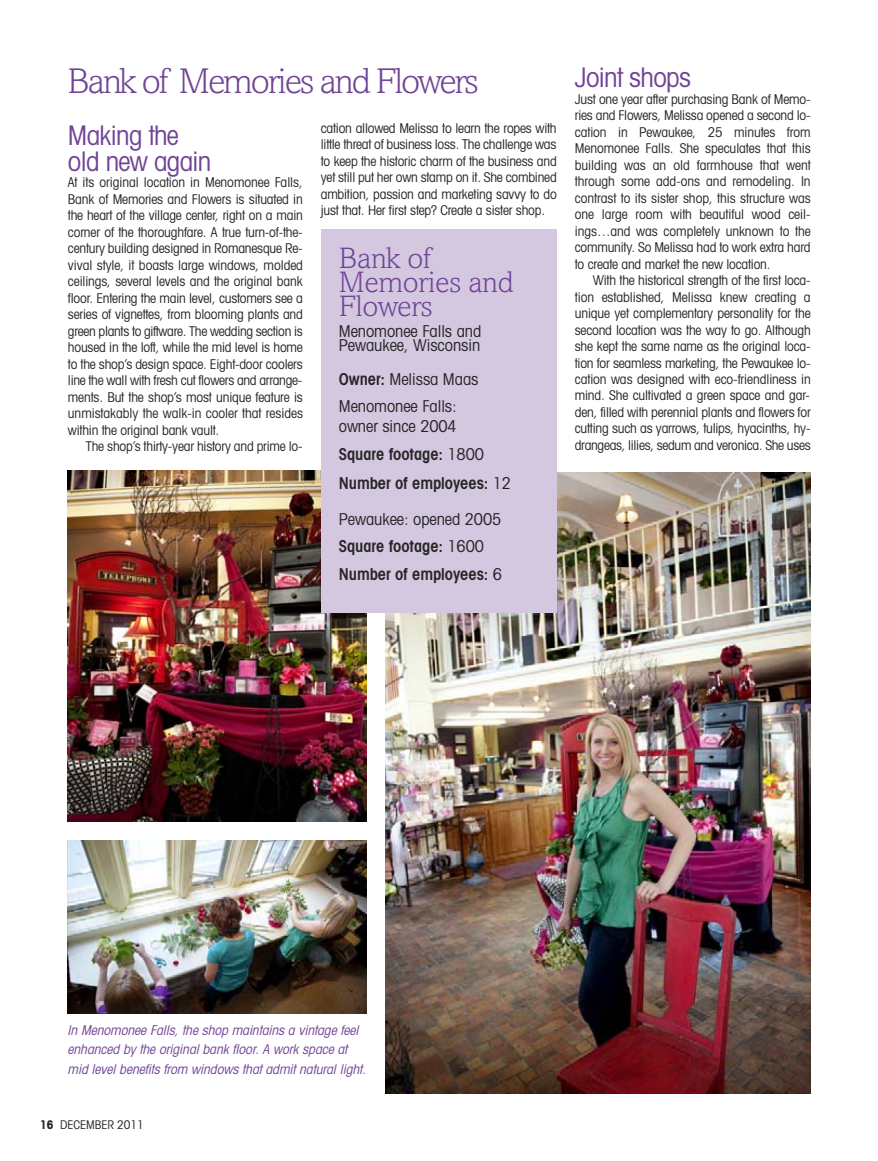
<style>
.page{position:relative;width:878px;height:1161px;background:#fff}
.page>*{position:absolute;margin:0;border:0;box-sizing:border-box;transform-origin:0 0}
.t1{font:300 36px "Amasis";letter-spacing:-.05em;color:#704496}
.t2{font:300 29.85px/24px "Amasis";letter-spacing:-.005em;color:#704496}
.t3{font:condensed 27px/25.5px "Avant Garde";letter-spacing:-.025em;color:#704496}
.t4{font:condensed 16.35px/27px "Avant Garde";letter-spacing:-.005em;color:#272627}
.t5{font:600 condensed 16.35px/28.5px "Avant Garde";letter-spacing:-.005em;color:#272627}
.t6{font:condensed 13.5px/16.5px "Avant Garde";letter-spacing:-.015em;color:#272627;text-align:justify}
.t7{font:italic condensed 13.5px/19.5px "Avant Garde";color:#704496}
.t8{font:condensed 12px "Avant Garde";color:#272627}
.s1{font-weight:600}
.s2{font-weight:400}
.s3{font-weight:700}
</style>
<div class="page">
<img style="left:385px;top:472px;width:425px;height:622px">
<img style="left:68px;top:470px;width:298px;height:352px">
<img style="left:68px;top:840px;width:299px;height:174px">
<div style="left:321px;top:230px;width:235px;height:383px;background:#d4c7e0"></div>
<h1 class="t1" style="left:68px;top:68px;width:413px">Bank of Memories and Flowers</h1>
<h3 class="t3" style="left:68px;top:125px;width:145px">Making the old new again</h3>
<p class="t6" style="left:68px;top:175px;width:236px">At its original location in Menomonee Falls, Bank of Memories and Flowers is situated in the heart of the village center, right on a main corner of the thoroughfare. A true turn-of-the&shy;century building designed in Romanesque Re&shy;vival style, it boasts large windows, molded ceilings, several levels and the original bank floor. Entering the main level, customers see a series of vignettes, from blooming plants and green plants to giftware. The wedding section is housed in the loft, while the mid level is home to the shop’s design space. Eight-door coolers line the wall with fresh cut flowers and arrange&shy;ments. But the shop’s most unique feature is unmistakably the walk-in cooler that resides within the original bank vault.</p>
<p class="t6" style="left:86px;top:439px;width:218px">The shop’s thirty-year history and prime lo-</p>
<p class="t6" style="left:321px;top:121px;width:237px">cation allowed Melissa to learn the ropes with little threat of business loss. The challenge was to keep the historic charm of the business and yet still put her own stamp on it. She combined ambition, passion and marketing savvy to do just that. Her first step? Create a sister shop.</p>
<h2 class="t2" style="left:339px;top:249px;width:176px">Bank of<br>Memories and<br>Flowers</h2>
<p class="t4" style="left:339px;top:326px;width:144px;line-height:13.5px">Menomonee Falls and<br>Pewaukee, Wisconsin</p>
<p class="t4" style="left:339px;top:367px;width:141px"><span class="s1">Owner:</span> Melissa Maas<br>Menomonee Falls:</p>
<p class="t5" style="left:339px;top:413px;width:174px"><span class="s2">owner since 2004<br></span>Square footage: <span class="s2">1800<br></span>Number of employees: <span class="s2">12</span></p>
<p class="t4" style="left:339px;top:507px;width:164px">Pewaukee: opened 2005<br><span class="s1">Square footage:</span> 1600</p>
<p class="t5" style="left:339px;top:562px;width:165px">Number of employees: <span class="s2">6</span></p>
<h3 class="t3" style="left:574px;top:67px;width:118px">Joint shops</h3>
<p class="t6" style="left:574px;top:92px;width:237px">Just one year after purchasing Bank of Memo&shy;ries and Flowers, Melissa opened a second lo&shy;cation in Pewaukee, 25 minutes from Menomonee Falls. She speculates that this building was an old farmhouse that went through some add-ons and remodeling. In contrast to its sister shop, this structure was one large room with beautiful wood ceil&shy;ings…and was completely unknown to the community. So Melissa had to work extra hard to create and market the new location.</p>
<p class="t6" style="left:574px;top:273px;width:237px;text-indent:18px">With the historical strength of the first loca&shy;tion established, Melissa knew creating a unique yet complementary personality for the second location was the way to go. Although she kept the same name as the original loca&shy;tion for seamless marketing, the Pewaukee lo&shy;cation was designed with eco-friendliness in mind. She cultivated a green space and gar&shy;den, filled with perennial plants and flowers for cutting such as yarrows, tulips, hyacinths, hy&shy;drangeas, lilies, sedum and veronica. She uses</p>
<p class="t7" style="left:68px;top:1021px;width:302px">In Menomonee Falls, the shop maintains a vintage feel enhanced by the original bank floor. A work space at mid level benefits from windows that admit natural light.</p>
<p class="t8" style="left:40px;top:1120px;width:105px"><span class="s3">16</span> DECEMBER 2011</p>
</div>
